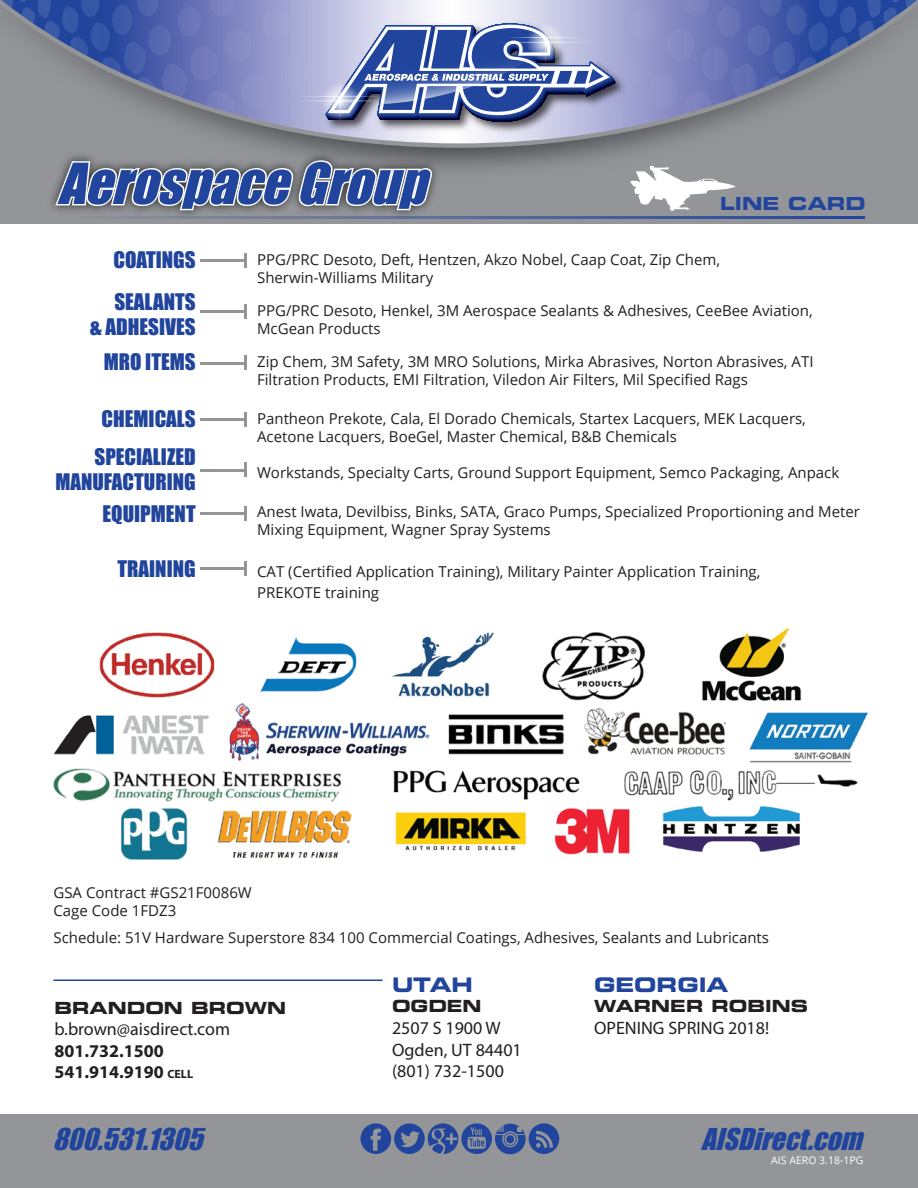
<style>
.page{position:relative;width:918px;height:1188px;background:#fff}
.page>*{position:absolute;margin:0;border:0;box-sizing:border-box;transform-origin:0 0}
.t1{font:italic 52.35px "Impact";color:#21459d}
.t2{font:italic 27.6px "Impact";color:#21459d}
.t3{font:21px/41.4px "Impact";color:#21459d;text-align:right}
.t4{font:20.1px "Eurostile Bold Extended Two";color:#21459d}
.t5{font:18px/21.6px "Myriad Pro";color:#231f20}
.t6{font:700 18px/21.6px "Myriad Pro";color:#231f20}
.t7{font:18px "Eurostile Bold Extended Two";color:#21459d}
.t8{font:16.65px "Eurostile Bold Extended Two";color:#231f20}
.t9{font:15px/18px "Open Sans";color:#231f20}
.t10{font:10.5px "Open Sans";color:#fff}
.s1{font-size:12px}
</style>
<div class="page">
<div style="left:0;top:0;width:918px;height:223px;background:#939598"></div>
<img style="left:461px;top:148px;width:275px;height:39px">
<svg style="left:461px;top:143px;width:202px;height:5px"></svg>
<svg style="left:216px;top:132px;width:485px;height:11px"></svg>
<svg style="left:461px;top:216px;width:403px;height:2px"></svg>
<div style="left:0;top:1114px;width:918px;height:74px;background:#939598"></div>
<svg style="left:360px;top:1123px;width:199px;height:31px"></svg>
<svg style="left:630px;top:166px;width:105px;height:45px"></svg>
<img style="left:37px;top:143px;width:424px;height:81px">
<svg style="left:53px;top:144px;width:383px;height:68px"></svg>
<hr style="left:200px;top:259px;width:45px;height:3px;background:#939598">
<svg style="left:244px;top:253px;width:2px;height:15px"></svg>
<hr style="left:200px;top:310px;width:45px;height:3px;background:#939598">
<svg style="left:244px;top:304px;width:2px;height:15px"></svg>
<hr style="left:200px;top:362px;width:45px;height:2px;background:#939598">
<svg style="left:244px;top:356px;width:2px;height:14px"></svg>
<hr style="left:200px;top:418px;width:45px;height:3px;background:#939598">
<svg style="left:244px;top:412px;width:2px;height:15px"></svg>
<hr style="left:200px;top:512px;width:45px;height:2px;background:#939598">
<svg style="left:244px;top:506px;width:2px;height:14px"></svg>
<hr style="left:200px;top:568px;width:45px;height:2px;background:#939598">
<svg style="left:244px;top:561px;width:2px;height:15px"></svg>
<hr style="left:200px;top:469px;width:45px;height:2px;background:#939598">
<svg style="left:244px;top:463px;width:2px;height:14px"></svg>
<img style="left:307px;top:132px;width:324px;height:5px">
<svg style="left:1px;top:0;width:916px;height:132px"></svg>
<img style="left:53px;top:628px;width:816px;height:232px">
<hr style="left:54px;top:980px;width:328px;height:1px;background:#21459d">
<h1 class="t1" style="left:58px;top:143px;width:388px">AerospaceGroup</h1>
<p class="t7" style="left:720px;top:191px;width:147px">LINE CARD</p>
<h3 class="t3" style="left:114px;top:239px;width:84px;text-align:left">COATINGS<br>SEALANTS</h3>
<h3 class="t3" style="left:90px;top:308px;width:107px;line-height:35.4px">&amp; ADHESIVES<br>MRO ITEMS</h3>
<h3 class="t3" style="left:95px;top:399px;width:103px;line-height:38.4px;text-align:center">CHEMICALS<br>SPECIALIZED</h3>
<h3 class="t3" style="left:55px;top:466px;width:142px;line-height:31.2px">MANUFACTURING<br>EQUIPMENT</h3>
<h3 class="t3" style="left:118px;top:547px;width:80px">TRAINING</h3>
<p class="t9" style="left:257px;top:250px;width:465px">PPG/PRC Desoto, Deft, Hentzen, Akzo Nobel, Caap Coat, Zip Chem,<br>Sherwin-Williams Military</p>
<p class="t9" style="left:257px;top:301px;width:557px">PPG/PRC Desoto, Henkel, 3M Aerospace Sealants &amp; Adhesives, CeeBee Aviation,<br>McGean Products</p>
<p class="t9" style="left:257px;top:352px;width:558px">Zip Chem, 3M Safety, 3M MRO Solutions, Mirka Abrasives, Norton Abrasives, ATI<br>Filtration Products, EMI Filtration, Viledon Air Filters, Mil Specified Rags</p>
<p class="t9" style="left:257px;top:409px;width:550px">Pantheon Prekote, Cala, El Dorado Chemicals, Startex Lacquers, MEK Lacquers,<br>Acetone Lacquers, BoeGel, Master Chemical, B&amp;B Chemicals</p>
<p class="t9" style="left:257px;top:463px;width:584px">Workstands, Specialty Carts, Ground Support Equipment, Semco Packaging, Anpack</p>
<p class="t9" style="left:257px;top:502px;width:604px">Anest Iwata, Devilbiss, Binks, SATA, Graco Pumps, Specialized Proportioning and Meter<br>Mixing Equipment, Wagner Spray Systems</p>
<p class="t9" style="left:257px;top:560px;width:505px;line-height:21px">CAT (Certified Application Training), Military Painter Application Training,<br>PREKOTE training</p>
<p class="t9" style="left:54px;top:883px;width:200px">GSA Contract #GS21F0086W<br>Cage Code 1FDZ3</p>
<p class="t9" style="left:54px;top:928px;width:717px">Schedule: 51V Hardware Superstore 834 100 Commercial Coatings, Adhesives, Sealants and Lubricants</p>
<p class="t8" style="left:55px;top:996px;width:233px">BRANDON BROWN</p>
<p class="t5" style="left:55px;top:1018px;width:177px">b.brown@aisdirect.com</p>
<p class="t6" style="left:55px;top:1039px;width:140px">801.732.1500<br>541.914.9190 <span class="s1">CELL</span></p>
<h2 class="t2" style="left:53px;top:1117px;width:161px">800.531.1305</h2>
<h3 class="t4" style="left:392px;top:971px;width:82px">UTAH</h3>
<p class="t8" style="left:392px;top:995px;width:91px">OGDEN</p>
<p class="t5" style="left:392px;top:1017px;width:131px">2507 S 1900 W<br>Ogden, UT 84401 (801) 732-1500</p>
<h3 class="t4" style="left:594px;top:971px;width:136px">GEORGIA</h3>
<p class="t8" style="left:594px;top:995px;width:216px">WARNER ROBINS</p>
<p class="t5" style="left:594px;top:1017px;width:177px">OPENING SPRING 2018!</p>
<h2 class="t2" style="left:701px;top:1118px;width:172px">AISDirect.com</h2>
<p class="t10" style="left:771px;top:1153px;width:94px">AIS AERO 3.18-1PG</p>
</div>
